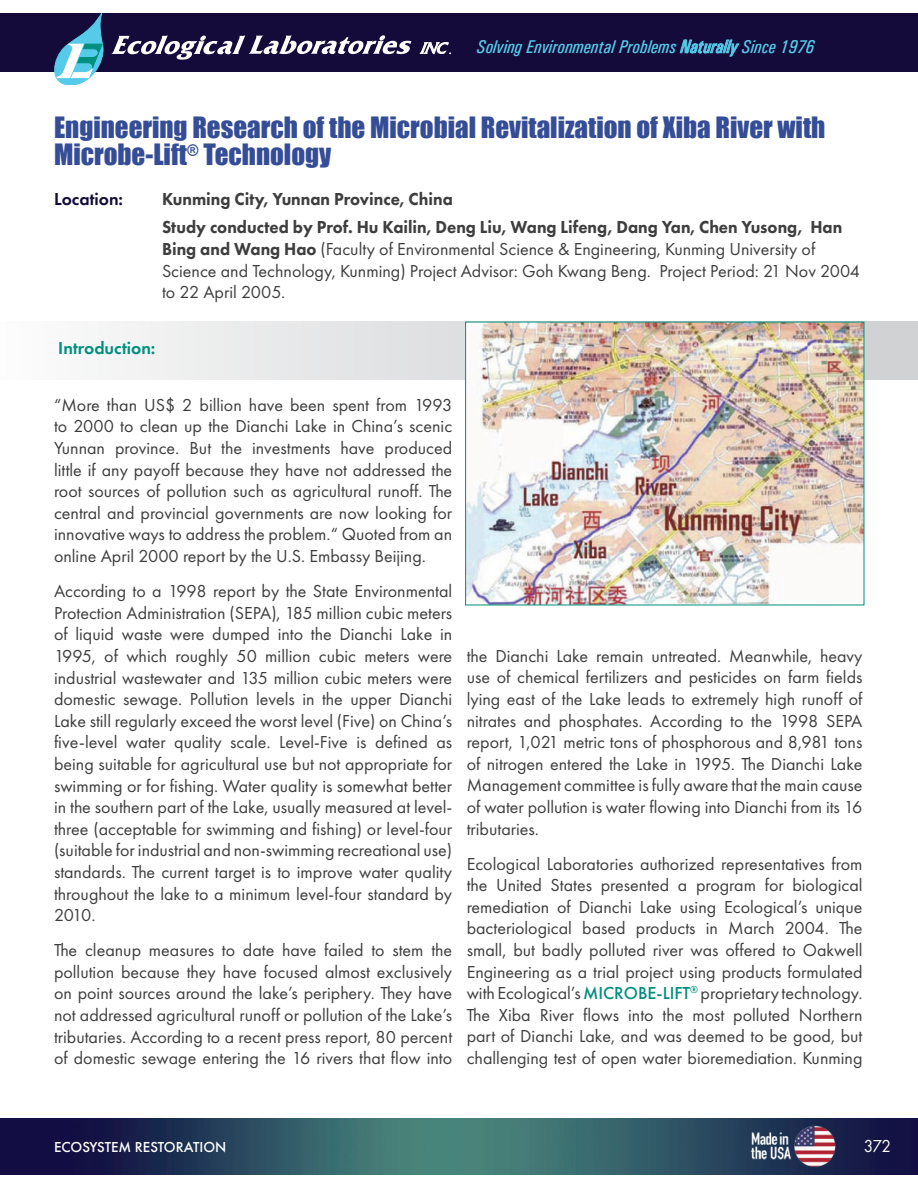
<style>
.page{position:relative;width:918px;height:1188px;background:#fff}
.page>*{position:absolute;margin:0;border:0;box-sizing:border-box;transform-origin:0 0}
.t1{font:27px/27px "Impact";color:#354d96}
.t2{font:italic 500 condensed 18.6px "Univers";color:#55cae9}
.t3{font:18px/21.6px "Futura PT";color:#3e3e3f;text-align:justify}
.t4{font:800 18px/27.6px "Futura PT";color:#3e3e3f;scale:.94 1}
.t5{font:600 18px "Futura PT";color:#008f7e}
.t6{font:600 18px "Futura PT";color:#140b3a}
.t7{font:18px "Futura PT";color:#fff;scale:.94 1}
.t8{font:500 15px "Futura PT";color:#fff}
.s1{font-weight:800}
.s2{font-weight:500;color:#008f7e}
</style>
<div class="page">
<div style="left:0;top:14px;width:918px;height:58px;background:#140b3a"></div>
<svg style="left:55px;top:14px;width:49px;height:71px"></svg>
<svg style="left:111px;top:35px;width:300px;height:25px"></svg>
<svg style="left:420px;top:42px;width:31px;height:12px"></svg>
<svg style="left:680px;top:40px;width:59px;height:17px"></svg>
<img style="left:0;top:1118px;width:918px;height:56px">
<img style="left:748px;top:1123px;width:90px;height:47px">
<svg style="left:106px;top:322px;width:812px;height:58px;fill:#e6e6e7"></svg>
<img style="left:467px;top:324px;width:395px;height:279px">
<p class="t2" style="left:477px;top:35px;width:339px">Solving Environmental Problems Naturally Since 1976</p>
<h1 class="t1" style="left:54px;top:113px;width:773px">Engineering Research of the Microbial Revitalization of Xiba River with<br>Microbe-Lift<sup>®</sup> Technology</h1>
<p class="t6" style="left:54px;top:188px;width:71px">Location:</p>
<p class="t4" style="left:162px;top:185px;width:725px">Kunming City, Yunnan Province, China<br>Study conducted by Prof. Hu Kailin, Deng Liu, Wang Lifeng, Dang Yan, Chen Yusong, Han</p>
<p class="t3" style="left:162px;top:238px;width:700px;text-align:left"><span class="s1">Bing and Wang Hao</span> (Faculty of Environmental Science &amp; Engineering, Kunming University of<br>Science and Technology, Kunming) Project Advisor: Goh Kwang Beng. Project Period: 21 Nov 2004 to 22 April 2005.</p>
<p class="t5" style="left:58px;top:337px;width:99px">Introduction:</p>
<p class="t3" style="left:54px;top:394px;width:400px">“More than US$ 2 billion have been spent from 1993 to 2000 to clean up the Dianchi Lake in China’s scenic Yunnan province. But the investments have produced little if any payoff because they have not addressed the root sources of pollution such as agricultural runoff. The central and provincial governments are now looking for innovative ways to address the problem.“ Quoted from an online April 2000 report by the U.S. Embassy Beijing.</p>
<p class="t3" style="left:54px;top:580px;width:400px">According to a 1998 report by the State Environmental Protection Administration (SEPA), 185 million cubic meters of liquid waste were dumped into the Dianchi Lake in 1995, of which roughly 50 million cubic meters were industrial wastewater and 135 million cubic meters were domestic sewage. Pollution levels in the upper Dianchi Lake still regularly exceed the worst level (Five) on China’s five-level water quality scale. Level-Five is defined as being suitable for agricultural use but not appropriate for swimming or for fishing. Water quality is somewhat better in the southern part of the Lake, usually measured at level&shy;three (acceptable for swimming and fishing) or level-four (suitable for industrial and non-swimming recreational use) standards. The current target is to improve water quality throughout the lake to a minimum level-four standard by 2010.</p>
<p class="t3" style="left:54px;top:939px;width:400px">The cleanup measures to date have failed to stem the pollution because they have focused almost exclusively on point sources around the lake’s periphery. They have not addressed agricultural runoff or pollution of the Lake’s tributaries. According to a recent press report, 80 percent of domestic sewage entering the 16 rivers that flow into</p>
<p class="t3" style="left:467px;top:645px;width:397px">the Dianchi Lake remain untreated. Meanwhile, heavy use of chemical fertilizers and pesticides on farm fields lying east of the Lake leads to extremely high runoff of nitrates and phosphates. According to the 1998 SEPA report, 1,021 metric tons of phosphorous and 8,981 tons of nitrogen entered the Lake in 1995. The Dianchi Lake Management committee is fully aware that the main cause of water pollution is water flowing into Dianchi from its 16 tributaries.</p>
<p class="t3" style="left:467px;top:853px;width:397px">Ecological Laboratories authorized representatives from the United States presented a program for biological remediation of Dianchi Lake using Ecological’s unique bacteriological based products in March 2004. The small, but badly polluted river was offered to Oakwell Engineering as a trial project using products formulated with Ecological’s <span class="s2">MICROBE-LIFT</span><sup>®</sup> proprietary technology.<br>The Xiba River flows into the most polluted Northern part of Dianchi Lake, and was deemed to be good, but challenging test of open water bioremediation. Kunming</p>
<p class="t8" style="left:54px;top:1138px;width:174px">ECOSYSTEM RESTORATION</p>
<p class="t7" style="left:864px;top:1135px;width:30px">372</p>
</div>
